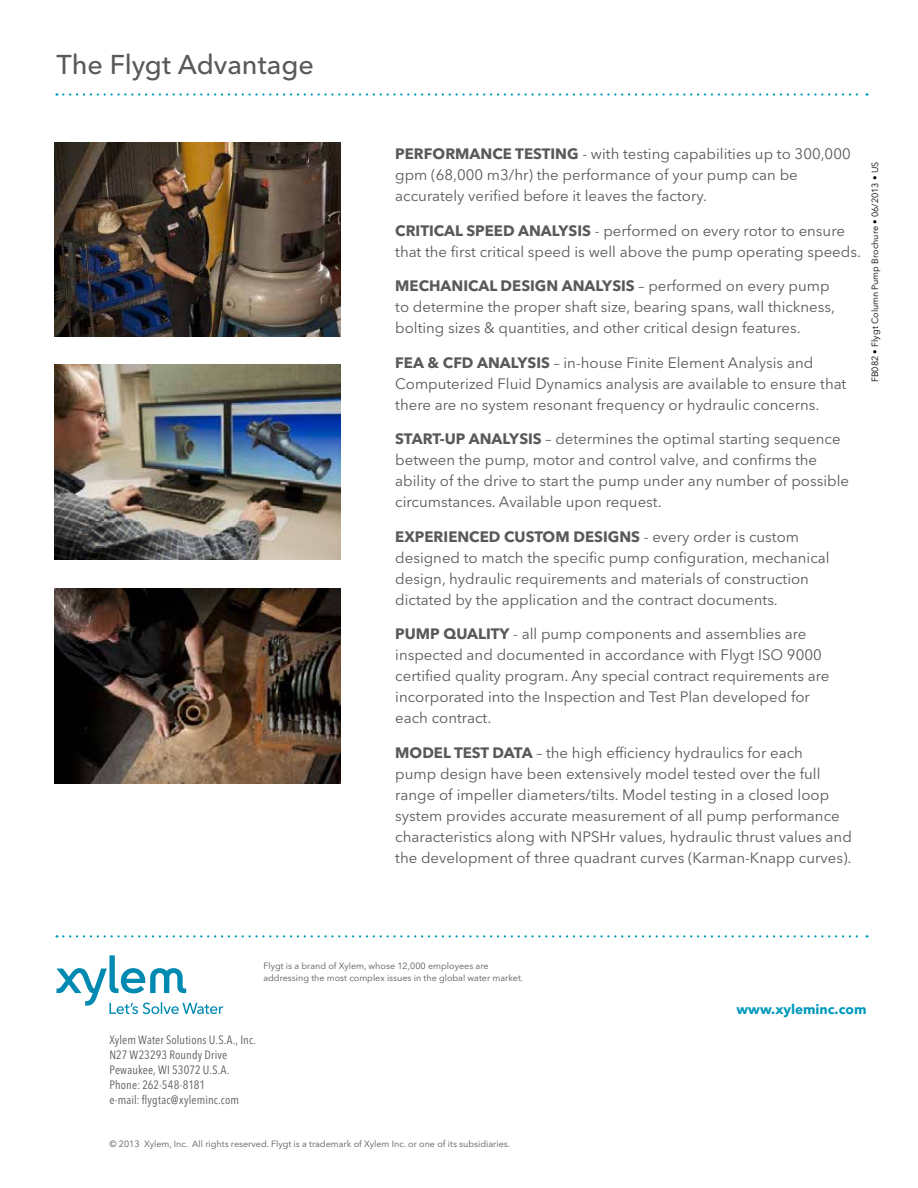
<style>
.page{position:relative;width:918px;height:1188px;background:#fff}
.page>*{position:absolute;margin:0;border:0;box-sizing:border-box;transform-origin:0 0}
.t1{font:500 27px "Avenir Next LT Pro";letter-spacing:-.005em;color:#58595b}
.t2{font:15px/21px "Avenir Next LT Pro";color:#58595b}
.t3{font:700 15px "Avenir Next LT Pro";color:#58595b}
.t4{font:700 13.5px "Avenir Next LT Pro";color:#009abd}
.t5{font:condensed 12px/15px "Avenir Next LT Pro";letter-spacing:.01em;color:#58595b}
.t6{font:9px/12px "Avenir Next LT Pro";color:#58595b}
.t7{font:9px "Avenir Next LT Pro";color:#000}
.s1{font-weight:700}
</style>
<div class="page">
<svg style="left:57px;top:93px;width:811px;height:3px"></svg>
<svg style="left:57px;top:955px;width:166px;height:59px"></svg>
<svg style="left:57px;top:935px;width:811px;height:3px"></svg>
<img style="left:54px;top:143px;width:286px;height:194px">
<img style="left:54px;top:365px;width:286px;height:194px">
<img style="left:54px;top:589px;width:286px;height:194px">
<h1 class="t1" style="left:57px;top:49px;width:259px">The Flygt Advantage</h1>
<p class="t2" style="left:395px;top:143px;width:457px;text-indent:187px">- with testing capabilities up to 300,000 gpm (68,000 m3/hr) the performance of your pump can be accurately verified before it leaves the factory.</p>
<p class="t3" style="left:395px;top:221px;width:135px">CRITICAL SPEED ANAL</p>
<p class="t3" style="left:559px;top:221px;width:19px">YSIS</p>
<p class="t3" style="left:395px;top:145px;width:73px">PERFORMAN</p>
<p class="t3" style="left:492px;top:145px;width:68px">CE TESTING</p>
<p class="t2" style="left:395px;top:220px;width:467px;text-indent:200px">- performed on every rotor to ensure that the first critical speed is well above the pump operating speeds.</p>
<p class="t3" style="left:395px;top:277px;width:45px">MECHANI</p>
<p class="t3" style="left:468px;top:277px;width:54px">CAL DESIGN</p>
<p class="t3" style="left:562px;top:277px;width:12px">ANAL</p>
<p class="t3" style="left:602px;top:277px;width:19px">YSIS</p>
<p class="t2" style="left:395px;top:275px;width:441px;text-indent:243px">– performed on every pump to determine the proper shaft size, bearing spans, wall thickness, bolting sizes &amp; quantities, and other critical design features.</p>
<p class="t3" style="left:395px;top:353px;width:11px">FEA</p>
<p class="t3" style="left:427px;top:353px;width:62px">&amp; CFD ANAL</p>
<p class="t3" style="left:518px;top:353px;width:19px">YSIS</p>
<p class="t2" style="left:395px;top:352px;width:453px;text-indent:159px">– in-house Finite Element Analysis and<br>Computerized Fluid Dynamics analysis are available to ensure that there are no system resonant frequency or hydraulic concerns.</p>
<p class="t3" style="left:395px;top:430px;width:86px">START-UP ANAL</p>
<p class="t3" style="left:509px;top:430px;width:19px">YSIS</p>
<p class="t2" style="left:395px;top:428px;width:455px;text-indent:150px">– determines the optimal starting sequence between the pump, motor and control valve, and confirms the ability of the drive to start the pump under any number of possible circumstances. Available upon request.</p>
<p class="t3" style="left:395px;top:527px;width:200px">EXPERIENCED CUSTOM DESIGNS</p>
<p class="t2" style="left:395px;top:526px;width:436px;text-indent:249px">- every order is custom designed to match the specific pump configuration, mechanical design, hydraulic requirements and materials of construction dictated by the application and the contract documents.</p>
<p class="t3" style="left:395px;top:625px;width:71px">PUM P QUALI</p>
<p class="t2" style="left:395px;top:623px;width:436px;text-indent:96px"><span class="s1">TY</span> - all pump components and assemblies are inspected and documented in accordance with Flygt ISO 9000 certified quality program. Any special contract requirements are incorporated into the Inspection and Test Plan developed for each contract.</p>
<p class="t2" style="left:395px;top:742px;width:458px"><span class="s1">MODEL TEST DATA</span> – the high efficiency hydraulics for each<br>pump design have been extensively model tested over the full range of impeller diameters/tilts. Model testing in a closed loop system provides accurate measurement of all pump performance characteristics along with NPSHr values, hydraulic thrust values and the development of three quadrant curves (Karman-Knapp curves).</p>
<p class="t7" style="left:870px;top:382px;width:222px;rotate:-90deg">FB082 • Flygt Column Pump Brochure • 06/2013 • US</p>
<p class="t6" style="left:263px;top:960px;width:261px">Flygt is a brand of Xylem, whose 12,000 employees are addressing the most complex issues in the global water market.</p>
<p class="t5" style="left:109px;top:1032px;width:148px">Xylem Water Solutions U.S.A., Inc.<br>N27 W23293 Roundy Drive<br>Pewaukee, WI 53072 U.S.A.<br>Phone: 262-548-8181<br>e-mail: flygtac@xyleminc.com</p>
<p class="t6" style="left:109px;top:1138px;width:402px">© 2013 Xylem, Inc. All rights reserved. Flygt is a trademark of Xylem Inc. or one of its subsidiaries.</p>
<p class="t4" style="left:737px;top:1001px;width:132px">www.xyleminc.com</p>
</div>
